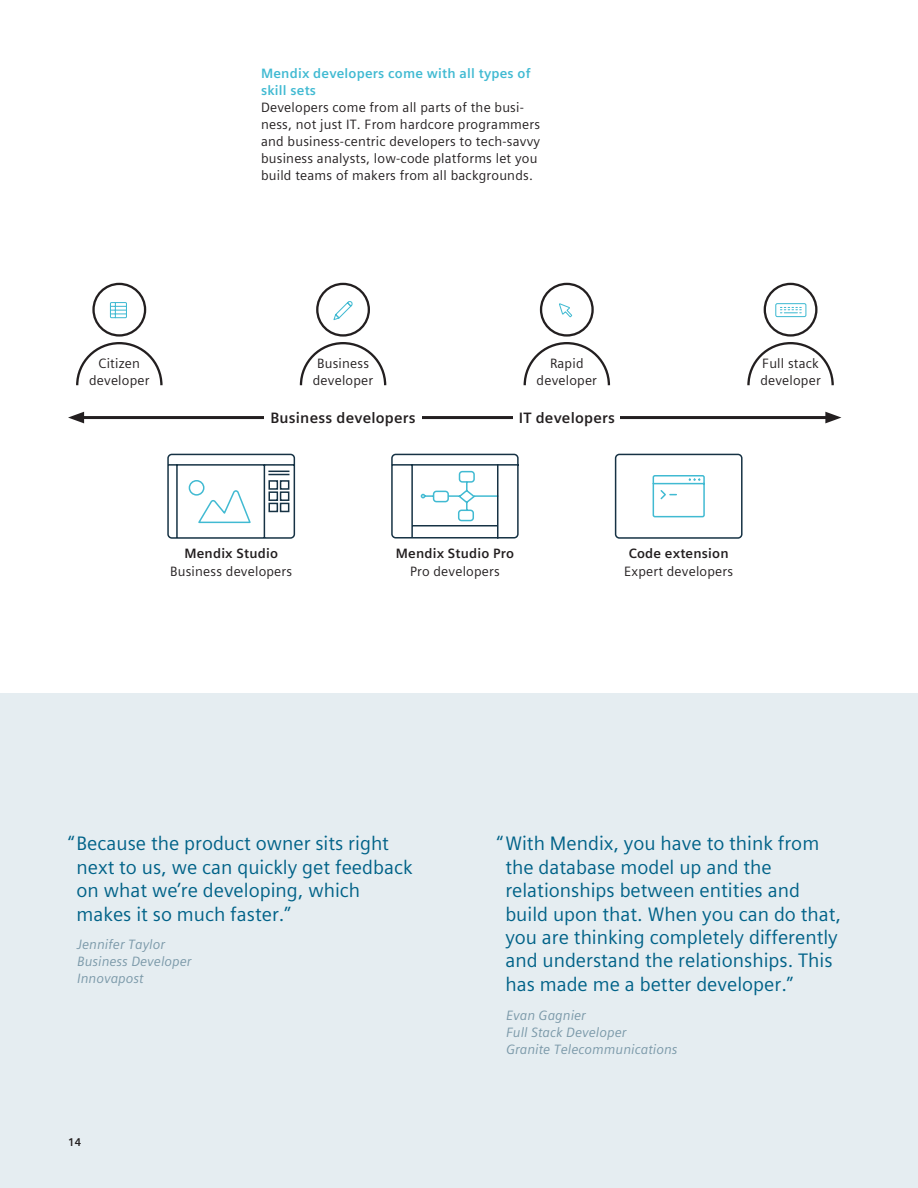
<style>
.page{position:relative;width:918px;height:1188px;background:#fff}
.page>*{position:absolute;margin:0;border:0;box-sizing:border-box;transform-origin:0 0}
.t1{font:19.5px/23.4px "Siemens Sans Global";color:#006288}
.t2{font:700 15px "Siemens Sans Global";letter-spacing:.015em;color:#231f20}
.t3{font:13.5px/17px "Siemens Sans Global";letter-spacing:.015em;color:#231f20;text-align:center}
.t4{font:italic 13.5px/17px "Siemens Sans Global";color:#7b99a9}
.t5{font:700 13.5px/17px "Siemens Sans Global";letter-spacing:.015em;color:#41bad2}
.t6{font:700 13.5px "Siemens Sans Global";letter-spacing:.015em;color:#231f20}
.t7{font:700 11.25px "Siemens Sans Global";color:#231f20}
</style>
<div class="page">
<div style="left:0;top:693px;width:918px;height:495px;background:#e5edf1"></div>
<svg style="left:76px;top:282px;width:87px;height:104px"></svg>
<svg style="left:299px;top:282px;width:88px;height:104px"></svg>
<svg style="left:523px;top:282px;width:88px;height:104px"></svg>
<svg style="left:747px;top:282px;width:87px;height:104px"></svg>
<svg style="left:167px;top:453px;width:129px;height:86px"></svg>
<svg style="left:391px;top:453px;width:128px;height:86px"></svg>
<hr style="left:497px;top:464px;width:1px;height:75px;background:#163244">
<div style="left:615px;top:454px;width:128px;height:85px;border:2px solid #163244;border-radius:4px"></div>
<svg style="left:652px;top:475px;width:53px;height:43px"></svg>
<hr style="left:78px;top:416px;width:753px;height:3px;background:#231f20">
<svg style="left:68px;top:412px;width:16px;height:11px"></svg>
<svg style="left:825px;top:412px;width:16px;height:11px"></svg>
<div style="left:264px;top:408px;width:158px;height:19px;background:#fff"></div>
<div style="left:514px;top:408px;width:106px;height:19px;background:#fff"></div>
<p class="t5" style="left:261px;top:65px;width:271px">Mendix developers come with all types of skill sets</p>
<p class="t3" style="left:261px;top:99px;width:281px;text-align:left">Developers come from all parts of the busi&shy;ness, not just IT. From hardcore programmers and business-centric developers to tech-savvy business analysts, low-code platforms let you build teams of makers from all backgrounds.</p>
<p class="t3" style="left:89px;top:354px;width:62px;line-height:17.5px">Citizen developer</p>
<p class="t3" style="left:313px;top:354px;width:62px;line-height:17.5px">Business developer</p>
<p class="t3" style="left:537px;top:354px;width:62px;line-height:17.5px">Rapid developer</p>
<p class="t3" style="left:760px;top:354px;width:62px;line-height:17.5px;text-align:left">Full stack developer</p>
<p class="t2" style="left:270px;top:406px;width:147px">Business developers</p>
<p class="t2" style="left:519px;top:406px;width:98px">IT developers</p>
<p class="t6" style="left:184px;top:543px;width:95px">Mendix Studio</p>
<p class="t3" style="left:170px;top:562px;width:124px">Business developers</p>
<p class="t6" style="left:396px;top:543px;width:120px">Mendix Studio Pro</p>
<p class="t3" style="left:410px;top:562px;width:91px">Pro developers</p>
<p class="t6" style="left:629px;top:543px;width:102px">Code extension</p>
<p class="t3" style="left:624px;top:562px;width:110px">Expert developers</p>
<p class="t1" style="left:77px;top:832px;width:338px;text-indent:-9px">“Because the product owner sits right next to us, we can quickly get feedback on what we’re developing, which makes it so much faster.”</p>
<p class="t4" style="left:77px;top:936px;width:116px">Jennifer Taylor<br>Business Developer<br>Innovapost</p>
<p class="t7" style="left:68px;top:1134px;width:15px">14</p>
<p class="t1" style="left:505px;top:832px;width:337px;text-indent:-9px">“With Mendix, you have to think from the database model up and the relationships between entities and build upon that. When you can do that, you are thinking completely differently and understand the relationships. This has made me a better developer.”</p>
<p class="t4" style="left:506px;top:1006px;width:173px">Evan Gagnier<br>Full Stack Developer<br>Granite Telecommunications</p>
</div>
